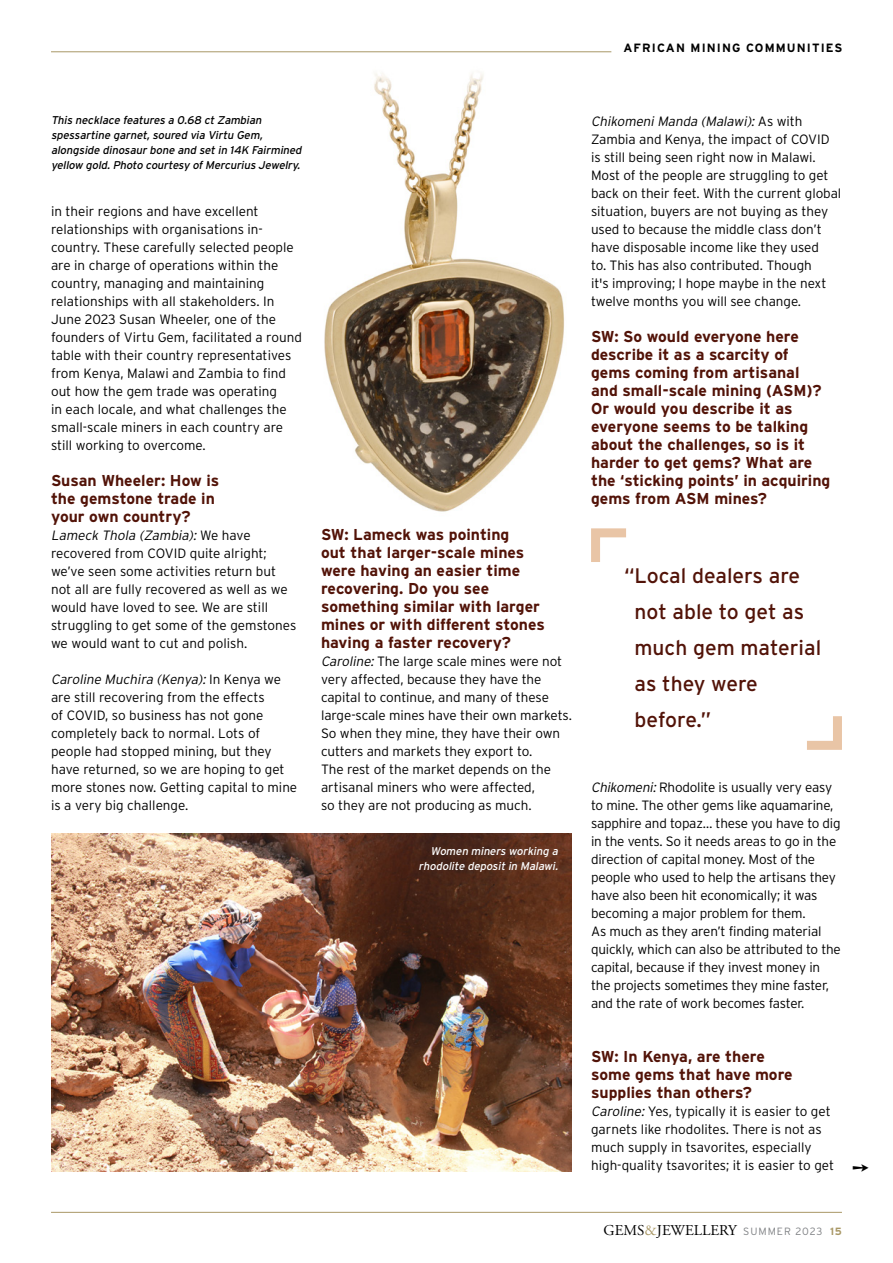
<style>
.page{position:relative;width:893px;height:1263px;background:#fff}
.page>*{position:absolute;margin:0;border:0;box-sizing:border-box;transform-origin:0 0}
.t1{font:21px/36px "Interstate";color:#521308}
.t2{font:700 15.75px/18px "Interstate";color:#521308}
.t3{font:15px "Adobe Garamond Pro";color:#000}
.t4{font:300 13.5px/18px "Interstate";letter-spacing:-.005em;color:#000}
.t5{font:700 12px "Interstate";letter-spacing:.09em;color:#000}
.t6{font:italic 11.25px/15px "Interstate";color:#000}
.t7{font:italic 11.25px/15px "Interstate";color:#fff;text-align:right}
.s1{font-style:italic}
.s2{color:#a99866}
.s3{font-family:"Interstate";font-weight:300;font-size:10.5px;color:#808285}
.s4{font-family:"Interstate";font-weight:700;font-size:10.5px;color:#a99866}
</style>
<div class="page">
<hr style="left:51px;top:1212px;width:791px;height:1px;background:#a99866">
<hr style="left:51px;top:51px;width:560px;height:1px;background:#a99866">
<img style="left:51px;top:834px;width:520px;height:338px">
<img style="left:324px;top:73px;width:240px;height:439px">
<svg style="left:591px;top:528px;width:35px;height:34px"></svg>
<svg style="left:807px;top:716px;width:35px;height:34px"></svg>
<p class="t5" style="left:623px;top:41px;width:220px">AFRICAN MINING COMMUNITIES</p>
<p class="t6" style="left:51px;top:112px;width:254px">This necklace features a 0.68 ct Zambian spessartine garnet,soured via Virtu Gem, alongside dinosaur bone and set in 14K Fairmined yellow gold.Photo courtesy ofMercurius Jewelry.</p>
<p class="t4" style="left:51px;top:202px;width:252px">in their regions and have excellent relationships with organisations in&shy;country. These carefully selected people are in charge of operations within the country, managing and maintaining relationships with all stakeholders. In June 2023 Susan Wheeler, one of the founders of Virtu Gem, facilitated a round table with their country representatives from Kenya, Malawi and Zambia to find out how the gem trade was operating<br>in each locale, and what challenges the small-scale miners in each country are still working to overcome.</p>
<p class="t2" style="left:51px;top:471px;width:170px">Susan Wheeler: How is the gemstone trade in your own country?</p>
<p class="t4" style="left:51px;top:526px;width:247px"><span class="s1">Lameck Thola (Zambia):</span> W e h a v e recovered from COVID quite alright; we’ve seen some activities return but not all are fully recovered as well as we would have loved to see. We are still struggling to get some of the gemstones we would want to cut and polish.</p>
<p class="t4" style="left:51px;top:670px;width:248px"><span class="s1">Caroline Muchira (Kenya):</span> I n Ke n ya w e are still recovering from the effects<br>of COVID, so business has not gone completely back to normal. Lots of people had stopped mining, but they have returned, so we are hoping to get more stones now. Getting capital to mine is a very big challenge.</p>
<p class="t2" style="left:321px;top:525px;width:225px">SW: Lameck was pointing<br>out that larger-scale mines were having an easier time recovering. Do you see something similar with larger mines or with different stones having a faster recovery?</p>
<p class="t4" style="left:321px;top:652px;width:252px"><span class="s1">Caroline:</span>The large scale mines were not very affected, because they have the capital to continue, and many of these large-scale mines have their own markets.<br>So when they mine, they have their own cutters and markets they export to.<br>The rest of the market depends on the artisanal miners who were affected,<br>so they are not producing as much.</p>
<p class="t7" style="left:419px;top:843px;width:143px">Women miners working a rhodolite deposit in Malawi.</p>
<p class="t4" style="left:591px;top:112px;width:252px"><span class="s1">ChikomeniManda (Malawi):</span>A s w i t h Zambia and Kenya, the impact of COVID is still being seen right now in Malawi.<br>Most of the people are struggling to get back on their feet. With the current global situation, buyers are not buying as they used to because the middle class don’t have disposable income like they used<br>to. This has also contributed. Though<br>it's improving; I hope maybe in the next twelve months you will see change.</p>
<p class="t2" style="left:591px;top:327px;width:241px">SW: So would everyone here describe it as a scarcity of gems coming from artisanal<br>and small-scale mining (ASM)?<br>Or would you describe it as everyone seems to be talking about the challenges, so is it harder to get gems? What are the ‘sticking points’ in acquiring gems from ASM mines?</p>
<h1 class="t1" style="left:634px;top:557px;width:188px;text-indent:-10px">“Local dealers are not able to get as much gem material as they were before.”</h1>
<p class="t4" style="left:591px;top:778px;width:251px"><span class="s1">Chikomeni:</span>Rhodolite is usually very easy to mine. The other gems like aquamarine, sapphire and topaz… these you have to dig in the vents. So it needs areas to go in the direction of capital money. Most of the people who used to help the artisans they have also been hit economically; it was becoming a major problem for them.<br>As much as they aren’t finding material quickly, which can also be attributed to the capital, because if they invest money in the projects sometimes they mine faster, and the rate of work becomes faster.</p>
<p class="t2" style="left:591px;top:1047px;width:203px">SW: In Kenya, are there some gems that have more supplies than others?</p>
<p class="t4" style="left:591px;top:1102px;width:245px"><span class="s1">Caroline:</span> Yes, typically it is easier to get garnets like rhodolites. There is not as much supply in tsavorites, especially high-quality tsavorites; it is easier to get</p>
<p class="t3" style="left:604px;top:1221px;width:240px">GEMS<span class="s2">&amp;</span>JEWELLERY <span class="s3">SUMMER 2023</span> <span class="s4">15</span></p>
</div>
